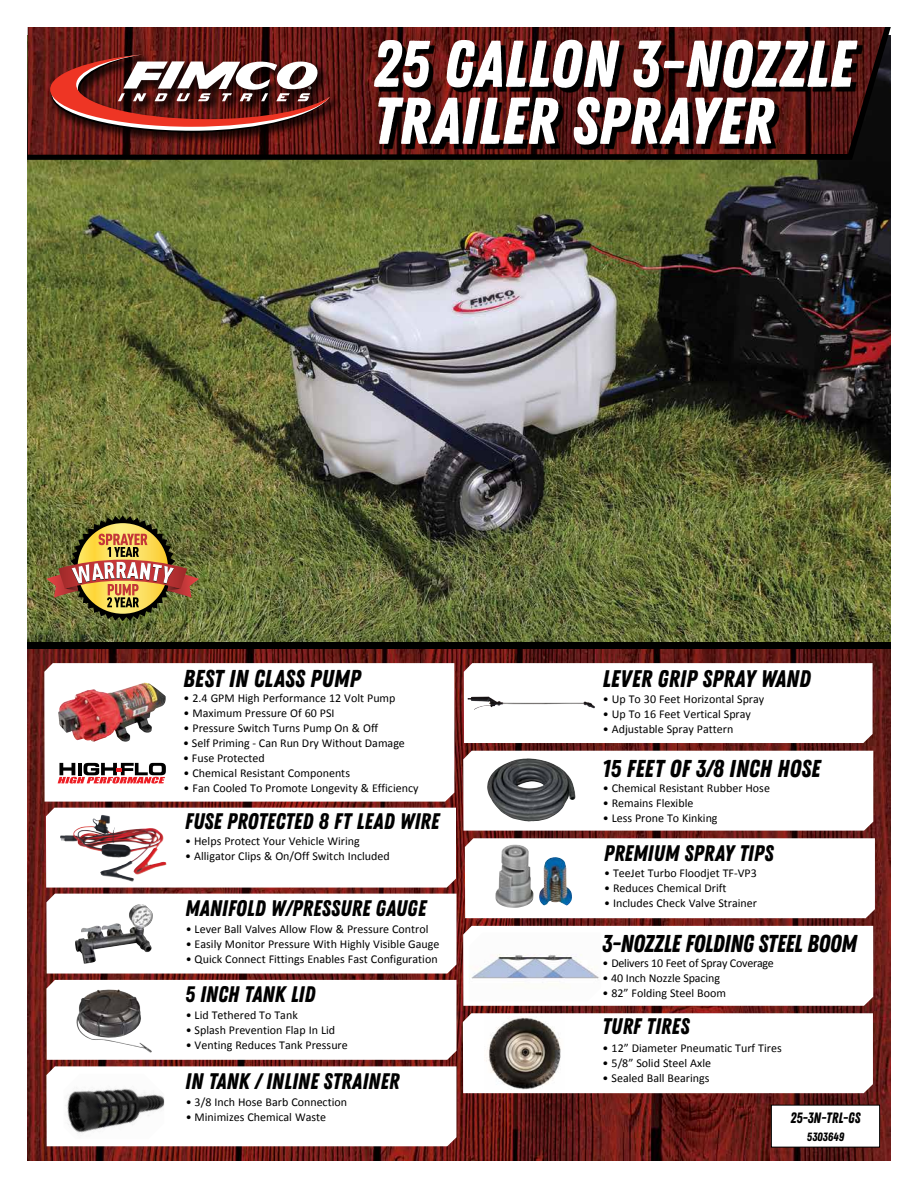
<style>
.page{position:relative;width:918px;height:1188px;background:#fff}
.page>*{position:absolute;margin:0;border:0;box-sizing:border-box;transform-origin:0 0}
.t1{font:66px/57px "Zing Rust Demo Base";color:#fff}
.t2{font:24.45px "Zing Rust Demo Base";color:#000}
.t3{font:24.45px "Zing Rust Demo Base";letter-spacing:-.02em;color:#000}
.t4{font:24px "Zing Rust Demo Base";color:#000}
.t5{font:22.5px "Zing Rust Demo Base";color:#000}
.t6{font:15px "Zing Rust Demo Base";color:#000;scale:.94 1}
.t7{font:12px "Calibri";color:#000}
.t8{font:12px "Calibri";letter-spacing:-.02em;color:#000}
.t9{font:12px "Zing Rust Demo Base";letter-spacing:.005em;color:#000}
</style>
<div class="page">
<img style="left:27px;top:160px;width:864px;height:482px">
<img style="left:27px;top:649px;width:864px;height:512px">
<svg style="left:27px;top:27px;width:864px;height:133px;background:#070705"></svg>
<img style="left:28px;top:27px;width:857px;height:128px">
<div style="left:47px;top:52px;width:296px;height:93px;background:#000;opacity:.75"></div>
<svg style="left:50px;top:54px;width:280px;height:78px"></svg>
<svg style="left:379px;top:44px;width:483px;height:106px;background:#340c0b"></svg>
<img style="left:46px;top:516px;width:153px;height:105px">
<svg style="left:27px;top:663px;width:864px;height:483px"></svg>
<img style="left:485px;top:1017px;width:79px;height:73px">
<h1 class="t1" style="left:373px;top:35px;width:482px">25 GALLON 3-NOZZLE<br>TRAILER SPRAYER</h1>
<h2 class="t2" style="left:183px;top:665px;width:179px">BEST IN CLASS PUMP</h2>
<p class="t7" style="left:184px;top:690px;width:213px">• 2.4 GPM High Performance 12 Volt Pump</p>
<p class="t7" style="left:184px;top:705px;width:153px">• Maximum Pressure Of 60 PSI</p>
<p class="t7" style="left:184px;top:720px;width:196px">• Pressure Switch Turns Pump On &amp; Off</p>
<p class="t7" style="left:183px;top:735px;width:223px">• Self Priming - Can Run Dry Without Damage</p>
<p class="t7" style="left:183px;top:750px;width:83px">• Fuse Protected</p>
<p class="t7" style="left:184px;top:765px;width:168px">• Chemical Resistant Components</p>
<p class="t7" style="left:184px;top:780px;width:236px">• Fan Cooled To Promote Longevity &amp; Efficiency</p>
<h3 class="t5" style="left:185px;top:808px;width:256px">FUSE PROTECTED 8 FT LEAD WIRE</h3>
<p class="t7" style="left:185px;top:834px;width:176px">• Helps Protect Your Vehicle Wiring</p>
<p class="t7" style="left:185px;top:849px;width:206px">• Alligator Clips &amp; On/Off Switch Included</p>
<h3 class="t5" style="left:185px;top:895px;width:242px">MANIFOLD W/PRESSURE GAUGE</h3>
<p class="t7" style="left:186px;top:921px;width:244px">• Lever Ball Valves Allow Flow &amp; Pressure Control</p>
<p class="t7" style="left:186px;top:936px;width:255px">• Easily Monitor Pressure With Highly Visible Gauge</p>
<p class="t7" style="left:186px;top:951px;width:253px">• Quick Connect Fittings Enables Fast Configuration</p>
<h3 class="t5" style="left:185px;top:981px;width:132px">5 INCH TANK LID</h3>
<p class="t7" style="left:186px;top:1008px;width:114px">• Lid Tethered To Tank</p>
<p class="t7" style="left:186px;top:1023px;width:151px">• Splash Prevention Flap In Lid</p>
<p class="t7" style="left:186px;top:1038px;width:164px">• Venting Reduces Tank Pressure</p>
<h3 class="t5" style="left:185px;top:1068px;width:216px">IN TANK / INLINE STRAINER</h3>
<p class="t7" style="left:186px;top:1094px;width:163px">• 3/8 Inch Hose Barb Connection</p>
<p class="t7" style="left:186px;top:1109px;width:142px">• Minimizes Chemical Waste</p>
<h3 class="t4" style="left:602px;top:665px;width:210px">LEVER GRIP SPRAY WAND</h3>
<p class="t7" style="left:603px;top:691px;width:163px">• Up To 30 Feet Horizontal Spray</p>
<p class="t7" style="left:603px;top:706px;width:150px">• Up To 16 Feet Vertical Spray</p>
<p class="t7" style="left:603px;top:721px;width:132px">• Adjustable Spray Pattern</p>
<h2 class="t2" style="left:602px;top:754px;width:220px">15 FEET OF 3/8 INCH HOSE</h2>
<p class="t7" style="left:603px;top:780px;width:169px">• Chemical Resistant Rubber Hose</p>
<p class="t7" style="left:603px;top:795px;width:92px">• Remains Flexible</p>
<p class="t7" style="left:603px;top:810px;width:116px">• Less Prone To Kinking</p>
<h3 class="t5" style="left:604px;top:840px;width:171px">PREMIUM SPRAY TIPS</h3>
<p class="t7" style="left:604px;top:866px;width:154px">• TeeJet Turbo Floodjet TF-VP3</p>
<p class="t7" style="left:604px;top:881px;width:124px">• Reduces Chemical Drift</p>
<p class="t7" style="left:604px;top:896px;width:154px">• Includes Check Valve Strainer</p>
<h2 class="t3" style="left:602px;top:929px;width:256px">3-NOZZLE FOLDING STEEL BOOM</h2>
<p class="t8" style="left:602px;top:956px;width:173px">• Delivers 10 Feet of Spray Coverage</p>
<p class="t7" style="left:602px;top:971px;width:119px">• 40 Inch Nozzle Spacing</p>
<p class="t7" style="left:602px;top:986px;width:125px">• 82” Folding Steel Boom</p>
<h3 class="t5" style="left:602px;top:1013px;width:89px">TURF TIRES</h3>
<p class="t7" style="left:603px;top:1041px;width:181px">• 12” Diameter Pneumatic Turf Tires</p>
<p class="t7" style="left:603px;top:1056px;width:110px">• 5/8” Solid Steel Axle</p>
<p class="t7" style="left:603px;top:1071px;width:108px">• Sealed Ball Bearings</p>
<p class="t6" style="left:791px;top:1109px;width:76px">25-3N-TRL-GS</p>
<p class="t9" style="left:807px;top:1130px;width:39px">5303649</p>
</div>
